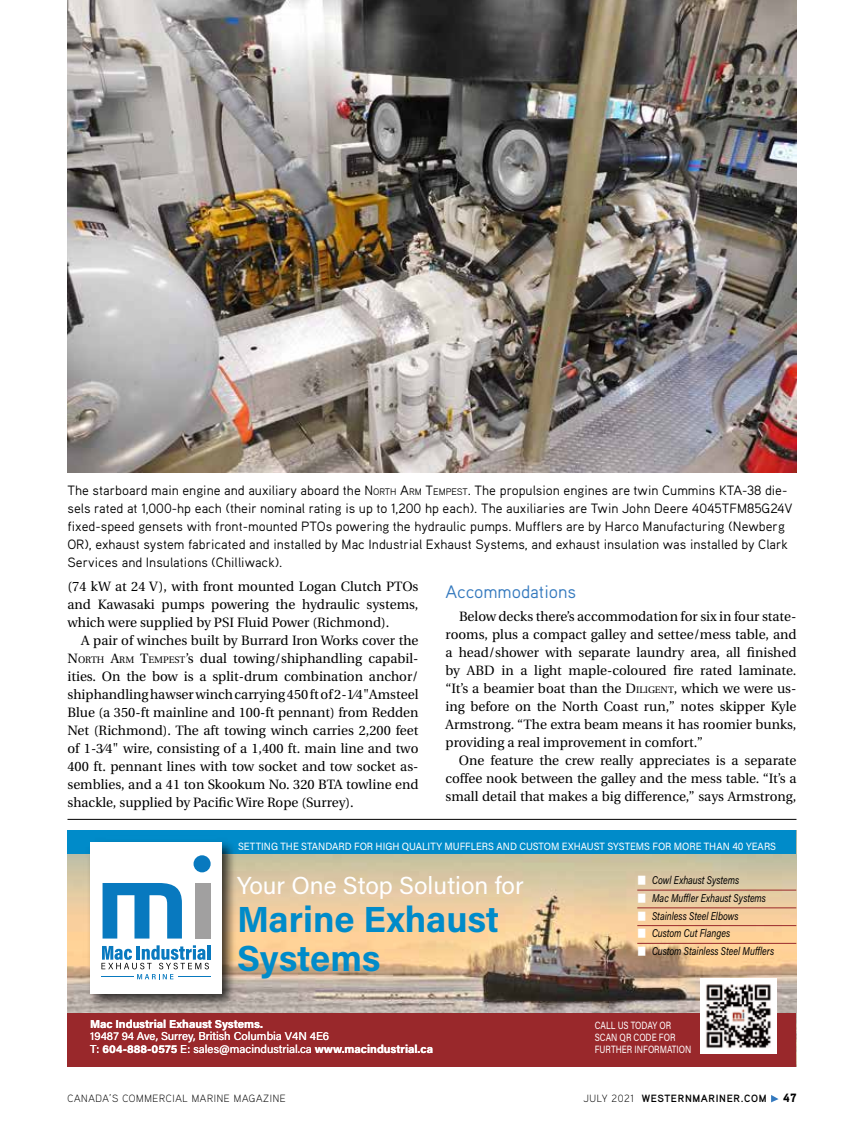
<style>
.page{position:relative;width:864px;height:1134px;background:#fff}
.page>*{position:absolute;margin:0;border:0;box-sizing:border-box;transform-origin:0 0}
.t1{font:700 36.3px/38.8px "Acumin Pro";letter-spacing:-.005em;color:#008bc9}
.t2{font:24.6px "Acumin Pro";color:#fff}
.t3{font:18px "Aaux Pro";color:#3479be}
.t4{font:13.5px/18px "Utopia";color:#000;text-align:justify}
.t5{font:13.5px/18px "Aaux Pro";color:#000}
.t6{font:900 12px "Aaux Pro";color:#000}
.t7{font:11.4px/12.8px "Acumin Pro";color:#fff}
.t8{font:700 11.4px "Acumin Pro";letter-spacing:-.005em;color:#fff}
.t9{font:italic 11.25px/17.7px "Acumin Pro";color:#000;scale:.8 1}
.t10{font:10.5px "Acumin Pro";color:#fff;scale:.92 1}
.t11{font:10.5px/12px "Acumin Pro";color:#fff;scale:.8 1}
.t12{font:300 10.5px "Aaux Pro";letter-spacing:.06em;color:#000}
.t13{font:700 10.5px "Aaux Pro";letter-spacing:.06em;color:#000}
.s1{font-style:inherit}
.s2{font-size:9.45px}
.s3{font-weight:700}
.s4{font-weight:300}
</style>
<div class="page">
<svg style="left:771px;top:1095px;width:8px;height:7px"></svg>
<hr style="left:68px;top:819px;width:728px;height:1px;background:#000">
<img style="left:68px;top:854px;width:728px;height:159px">
<div style="left:68px;top:1013px;width:728px;height:53px;background:#99282b"></div>
<div style="left:68px;top:830px;width:728px;height:24px;background:#008bc9"></div>
<img style="left:83px;top:841px;width:157px;height:172px">
<div style="left:90px;top:842px;width:131px;height:152px;background:#fff"></div>
<hr style="left:178px;top:976px;width:33px;height:1px;background:#0879bf">
<hr style="left:207px;top:945px;width:3px;height:15px;background:#0879bf">
<svg style="left:101px;top:945px;width:108px;height:34px"></svg>
<div style="left:194px;top:855px;width:17px;height:17px;background:#0879bf;border-radius:50%"></div>
<svg style="left:103px;top:883px;width:79px;height:56px"></svg>
<div style="left:195px;top:883px;width:15px;height:56px;background:#a1a0a0"></div>
<hr style="left:637px;top:890px;width:159px;height:1px;background:#99282b">
<hr style="left:637px;top:907px;width:159px;height:1px;background:#99282b">
<hr style="left:637px;top:925px;width:159px;height:1px;background:#99282b">
<hr style="left:637px;top:943px;width:159px;height:1px;background:#99282b">
<img style="left:701px;top:979px;width:75px;height:75px">
<img style="left:68px;top:0;width:728px;height:472px">
<svg style="left:638px;top:876px;width:8px;height:9px"></svg>
<svg style="left:638px;top:893px;width:8px;height:9px"></svg>
<svg style="left:638px;top:911px;width:8px;height:9px"></svg>
<svg style="left:638px;top:929px;width:8px;height:9px"></svg>
<svg style="left:638px;top:947px;width:8px;height:9px"></svg>
<p class="t5" style="left:67px;top:481px;width:727px">The starboard main engine and auxiliary aboard the <span class="s1">N</span><span class="s2">ORTH</span> <span class="s1">A</span><span class="s2">RM</span> <span class="s1">T</span><span class="s2">EM PEST</span>. The propulsion engines are twin Cummins KTA-38 die&shy;sels rated at 1,000-hp each (their nominal rating is up to 1,200 hp each). The auxiliaries are Twin John Deere 4045TFM85G24V fixed-speed gensets with front-mounted PTOs powering the hydraulic pumps. Mufflers are by Harco Manufacturing (Newberg OR), exhaust system fabricated and installed by Mac Industrial Exhaust Systems, and exhaust insulation was installed by Clark Services and Insulations (Chilliwack).</p>
<p class="t4" style="left:68px;top:577px;width:353px">(74 kW at 24 V), with front mounted Logan Clutch PTOs and Kawasaki pumps powering the hydraulic systems, which were supplied by PSI Fluid Power (Richmond).</p>
<p class="t4" style="left:68px;top:631px;width:353px;text-indent:14px">A pair of winches built by Burrard Iron Works cover the <span class="s1">N</span><span class="s2">ORTH</span> <span class="s1">A</span><span class="s2">RM</span> <span class="s1">T</span><span class="s2">EMPEST</span>’s dual towing/shiphandling capabil&shy;ities. On the bow is a split-drum combination anchor/ shiphandling hawser winch carrying 450 ft of 2-1⁄4"Amsteel Blue (a 350-ft mainline and 100-ft pennant) from Redden Net (Richmond). The aft towing winch carries 2,200 feet of 1-3⁄4" wire, consisting of a 1,400 ft. main line and two 400 ft. pennant lines with tow socket and tow socket as&shy;semblies, and a 41 ton Skookum No. 320 BTA towline end shackle, supplied by Pacific Wire Rope (Surrey).</p>
<h3 class="t3" style="left:446px;top:580px;width:132px">Accommodations</h3>
<p class="t4" style="left:445px;top:607px;width:353px;text-indent:14px">Below decks there’s accommodation for six in four state&shy;rooms, plus a compact galley and settee/mess table, and a head/shower with separate laundry area, all finished by ABD in a light maple-coloured fire rated laminate. “It’s a beamier boat than the <span class="s1">D</span><span class="s2">ILIGENT</span>, which we were us&shy;ing before on the North Coast run,” notes skipper Kyle Armstrong. “The extra beam means it has roomier bunks, providing a real improvement in comfort.”</p>
<p class="t4" style="left:445px;top:751px;width:353px;text-indent:14px">One feature the crew really appreciates is a separate coffee nook between the galley and the mess table. “It’s a small detail that makes a big difference,” says Armstrong,</p>
<p class="t10" style="left:238px;top:839px;width:586px">SETTING THE STANDARD FOR HIGH QUALITY MUFFLERS AND CUSTOM EXHAUST SYSTEMS FOR MORE THAN 40 YEARS</p>
<p class="t9" style="left:652px;top:871px;width:154px">Cowl Exhaust Systems<br>Mac Muffler Exhaust Systems<br>Stainless Steel Elbows<br>Custom Cut Flanges<br>Custom Stainless Steel Mufflers</p>
<h2 class="t2" style="left:237px;top:868px;width:288px">Your One Stop Solution for</h2>
<h1 class="t1" style="left:237px;top:899px;width:264px">Marine Exhaust<br>Systems</h1>
<p class="t8" style="left:90px;top:1016px;width:174px">Mac Industrial Exhaust Systems.</p>
<p class="t7" style="left:90px;top:1030px;width:344px">19487 94 Ave, Surrey, British Columbia V4N 4E6<br>T: <span class="s3">604-888-0575</span> E: sales@macindustrial.ca <span class="s3">www.macindustrial.ca</span></p>
<p class="t11" style="left:595px;top:1019px;width:122px">CALL US TODAY OR<br>SCAN QR CODE FOR<br>FURTHER INFORMATION</p>
<p class="t12" style="left:68px;top:1092px;width:220px">CANADA’S COMMERCIAL MARINE MAGAZINE</p>
<p class="t13" style="left:583px;top:1092px;width:185px"><span class="s4">JULY 2021</span> WESTERNMARINER.COM</p>
<p class="t6" style="left:783px;top:1090px;width:15px">47</p>
</div>
